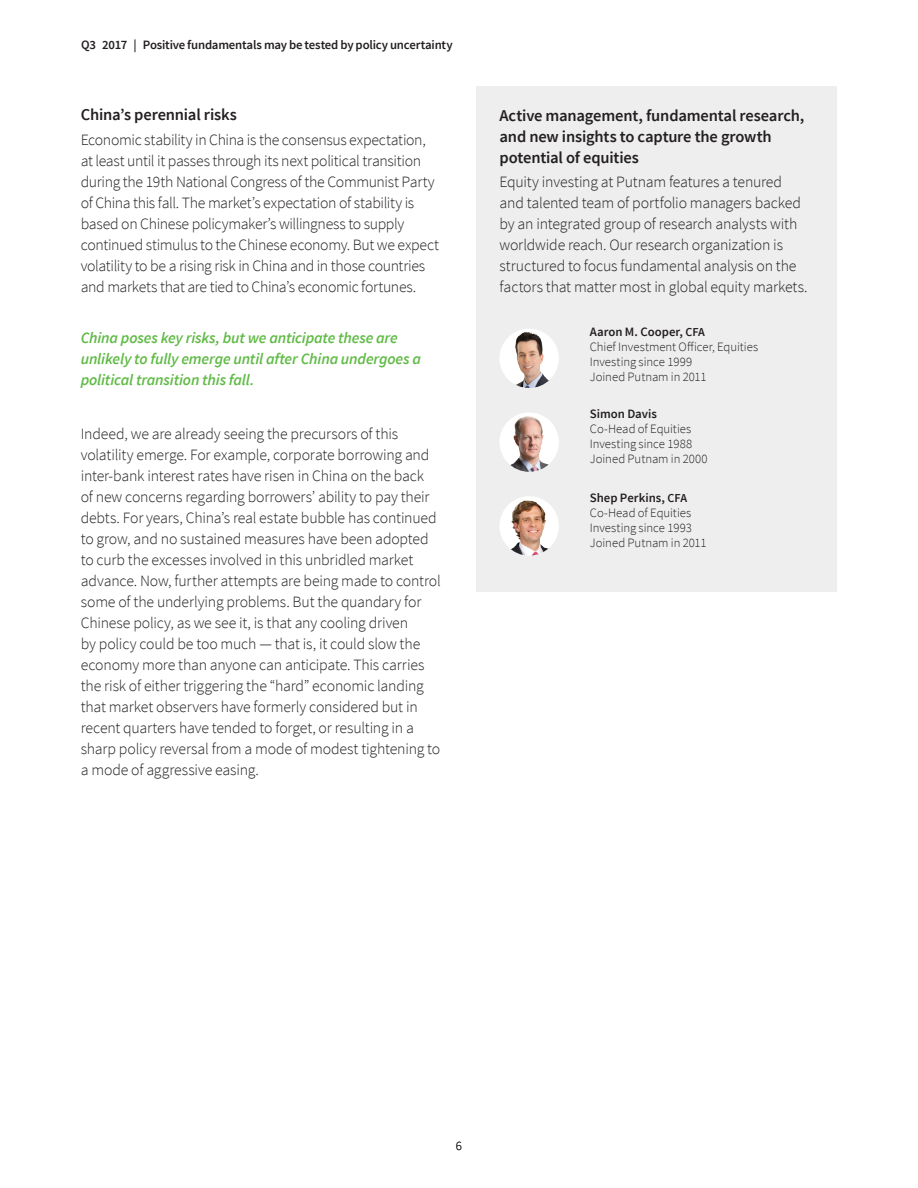
<style>
.page{position:relative;width:918px;height:1188px;background:#fff}
.page>*{position:absolute;margin:0;border:0;box-sizing:border-box;transform-origin:0 0}
.Subhead{font:600 16.5px/21px "Source Sans Pro";letter-spacing:-.01em;color:#231f20}
.Body{font:300 15.75px/21px "Source Sans Pro";letter-spacing:-.015em;color:#231f20}
.Callout_large{font:italic 600 15.75px/21px "Source Sans Pro";letter-spacing:-.01em;color:#60bb46}
.Author_title{font:300 12.75px "Source Sans Pro";letter-spacing:-.005em;color:#231f20}
.Author_name{font:600 12.75px "Source Sans Pro";letter-spacing:-.015em;color:#231f20}
.Author_title-2{font:600 12.75px "Source Sans Pro";color:#231f20}
.s1{font-size:12.15px}
</style>
<div class="page">
<div style="left:477px;top:86px;width:360px;height:505px;background:#eeeeef"></div>
<img style="left:499px;top:329px;width:60px;height:59px;border-radius:30px">
<img style="left:499px;top:412px;width:60px;height:60px;border-radius:30px">
<img style="left:499px;top:496px;width:60px;height:60px;border-radius:30px">
<p class="Author_name" style="left:81px;top:37px;width:373px">Q3 2017 | Positive fundamentals may be tested by policy uncertainty</p>
<p class="Subhead" style="left:81px;top:105px;width:158px">China’s perennial risks</p>
<p class="Body" style="left:81px;top:129px;width:360px">Economic stability in China is the consensus expectation, at least until it passes through its next political transition during the 19th National Congress of the Communist Party of China this fall. The market’s expectation of stability is based on Chinese policymaker’s willingness to supply continued stimulus to the Chinese economy. But we expect volatility to be a rising risk in China and in those countries and markets that are tied to China’s economic fortunes.</p>
<p class="Callout_large" style="left:81px;top:327px;width:342px">China poses key risks, but we anticipate these are unlikely to fully emerge until after China undergoes a political transition this fall.</p>
<p class="Body" style="left:81px;top:423px;width:362px">Indeed, we are already seeing the precursors of this volatility emerge. For example, corporate borrowing and inter-bank interest rates have risen in China on the back<br>of new concerns regarding borrowers’ ability to pay their debts. For years, China’s real estate bubble has continued to grow, and no sustained measures have been adopted to curb the excesses involved in this unbridled market advance. Now, further attempts are being made to control some of the underlying problems. But the quandary for Chinese policy, as we see it, is that any cooling driven<br>by policy could be too much — that is, it could slow the economy more than anyone can anticipate. This carries the risk of either triggering the “hard” economic landing that market observers have formerly considered but in recent quarters have tended to forget, or resulting in a sharp policy reversal from a mode of modest tightening to a mode of aggressive easing.</p>
<p class="Subhead" style="left:499px;top:105px;width:306px">Active management, fundamental research, and new insights to capture the growth potential of equities</p>
<p class="Body" style="left:499px;top:172px;width:310px">Equity investing at Putnam features a tenured and talented team of portfolio managers backed by an integrated group of research analysts with worldwide reach. Our research organization is structured to focus fundamental analysis on the factors that matter most in global equity markets.</p>
<p class="Author_name" style="left:590px;top:324px;width:117px">Aaron M. Cooper, <span class="s1">CFA</span></p>
<p class="Author_title" style="left:590px;top:339px;width:170px">Chief Investment Officer, Equities</p>
<p class="Author_title" style="left:590px;top:354px;width:104px">Investing since 1999</p>
<p class="Author_title" style="left:590px;top:369px;width:118px">Joined Putnam in 2011</p>
<p class="Author_title-2" style="left:590px;top:406px;width:69px">Simon Davis</p>
<p class="Author_title" style="left:590px;top:421px;width:103px">Co-Head of Equities</p>
<p class="Author_title" style="left:590px;top:436px;width:104px">Investing since 1988</p>
<p class="Author_title" style="left:590px;top:451px;width:119px">Joined Putnam in 2000</p>
<p class="Author_name" style="left:590px;top:490px;width:99px">Shep Perkins, <span class="s1">CFA</span></p>
<p class="Author_title" style="left:590px;top:505px;width:103px">Co-Head of Equities</p>
<p class="Author_title" style="left:590px;top:520px;width:104px">Investing since 1993</p>
<p class="Author_title" style="left:590px;top:535px;width:118px">Joined Putnam in 2011</p>
<p class="Author_title" style="left:456px;top:1138px;width:8px">6</p>
</div>
